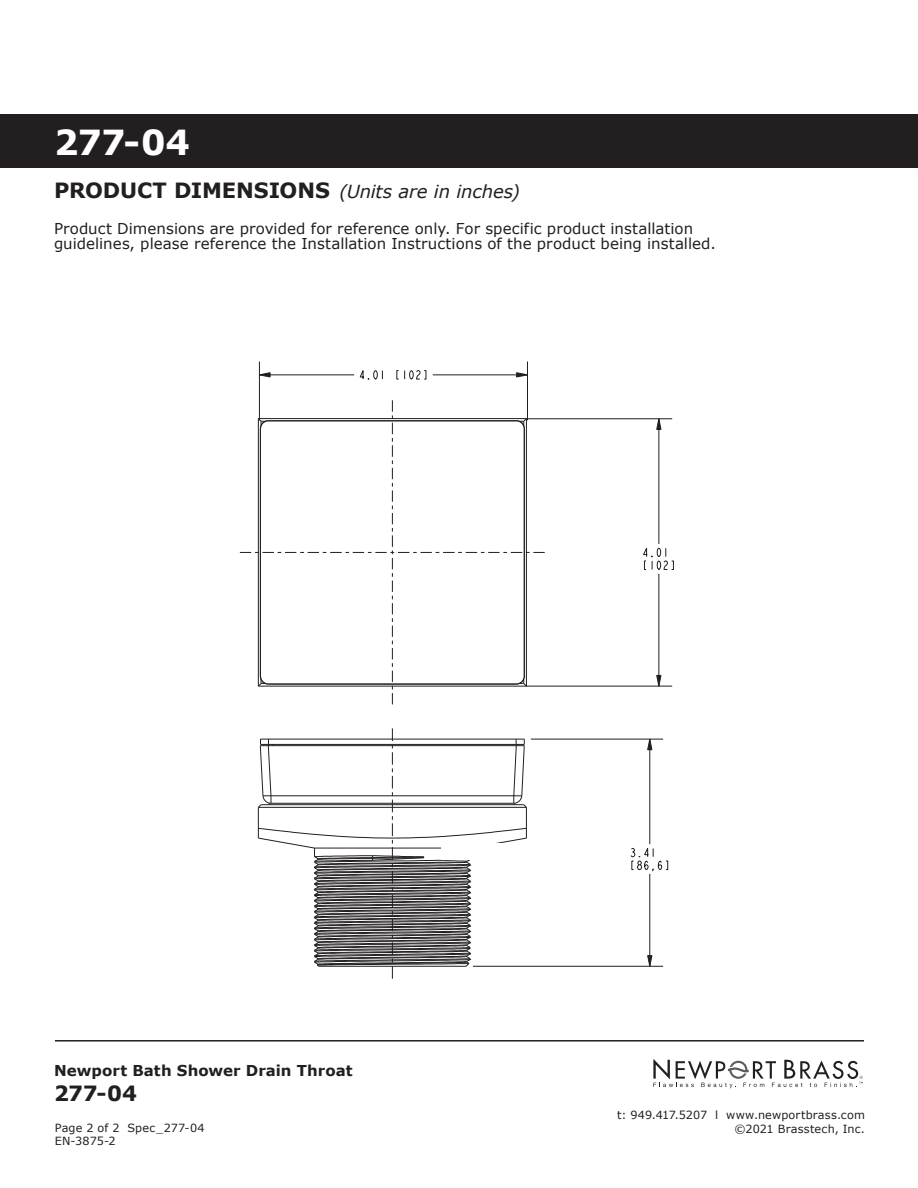
<style>
.page{position:relative;width:918px;height:1188px;background:#fff}
.page>*{position:absolute;margin:0;border:0;box-sizing:border-box;transform-origin:0 0}
.t1{font:700 34.5px "Verdana";color:#fff}
.t2{font:700 21px "Verdana";color:#231f20}
.t3{font:italic 18px "Verdana";letter-spacing:-.01em;color:#231f20}
.t4{font:15px/15px "Verdana";letter-spacing:.005em;color:#231f20}
.t5{font:700 15px "Verdana";letter-spacing:.005em;color:#231f20}
.t6{font:11.25px/13.5px "Verdana";letter-spacing:.015em;color:#231f20;text-align:right}
.s1{font-weight:700;font-style:normal;font-size:21px}
</style>
<div class="page">
<svg style="left:653px;top:1059px;width:210px;height:29px"></svg>
<hr style="left:55px;top:1040px;width:809px;height:2px;background:#231f20">
<div style="left:0;top:114px;width:918px;height:54px;background:#231f20"></div>
<svg style="left:359px;top:370px;width:24px;height:10px"></svg>
<svg style="left:396px;top:370px;width:30px;height:10px"></svg>
<svg style="left:260px;top:372px;width:11px;height:6px"></svg>
<svg style="left:516px;top:372px;width:11px;height:6px"></svg>
<svg style="left:643px;top:547px;width:31px;height:23px"></svg>
<svg style="left:656px;top:419px;width:6px;height:11px"></svg>
<svg style="left:656px;top:675px;width:6px;height:11px"></svg>
<svg style="left:630px;top:844px;width:38px;height:28px"></svg>
<svg style="left:647px;top:738px;width:6px;height:12px"></svg>
<svg style="left:647px;top:955px;width:6px;height:11px"></svg>
<hr style="left:473px;top:966px;width:190px;height:1px;background:#231f20">
<hr style="left:531px;top:739px;width:132px;height:1px;background:#231f20">
<hr style="left:650px;top:739px;width:1px;height:105px;background:#231f20">
<hr style="left:650px;top:874px;width:1px;height:92px;background:#231f20">
<hr style="left:259px;top:362px;width:1px;height:58px;background:#231f20">
<hr style="left:526px;top:686px;width:146px;height:1px;background:#231f20">
<hr style="left:527px;top:362px;width:1px;height:58px;background:#231f20">
<hr style="left:526px;top:418px;width:146px;height:1px;background:#231f20">
<hr style="left:433px;top:375px;width:94px;height:1px;background:#231f20">
<hr style="left:259px;top:375px;width:95px;height:1px;background:#231f20">
<hr style="left:659px;top:419px;width:1px;height:125px;background:#231f20">
<hr style="left:659px;top:574px;width:1px;height:112px;background:#231f20">
<svg style="left:240px;top:400px;width:305px;height:304px"></svg>
<svg style="left:258px;top:728px;width:269px;height:251px"></svg>
<div style="left:441px;top:843px;width:61px;height:16px;background:#fff"></div>
<h1 class="t1" style="left:54px;top:120px;width:138px">277-04</h1>
<p class="t3" style="left:54px;top:180px;width:467px"><span class="s1">PRODUCT DIMENSIONS</span> (Units are in inches)</p>
<p class="t4" style="left:54px;top:221px;width:663px">Product Dimensions are provided for reference only. For specific product installation guidelines, please reference the Installation Instructions of the product being installed.</p>
<p class="t5" style="left:54px;top:1061px;width:300px">Newport Bath Shower Drain Throat</p>
<h2 class="t2" style="left:54px;top:1079px;width:85px">277-04</h2>
<p class="t6" style="left:55px;top:1121px;width:151px;text-align:left">Page 2 of 2 Spec_277-04<br>EN-3875-2</p>
<p class="t6" style="left:617px;top:1109px;width:249px">t: 949.417.5207 l www.newportbrass.com ©2021 Brasstech, Inc.</p>
</div>
